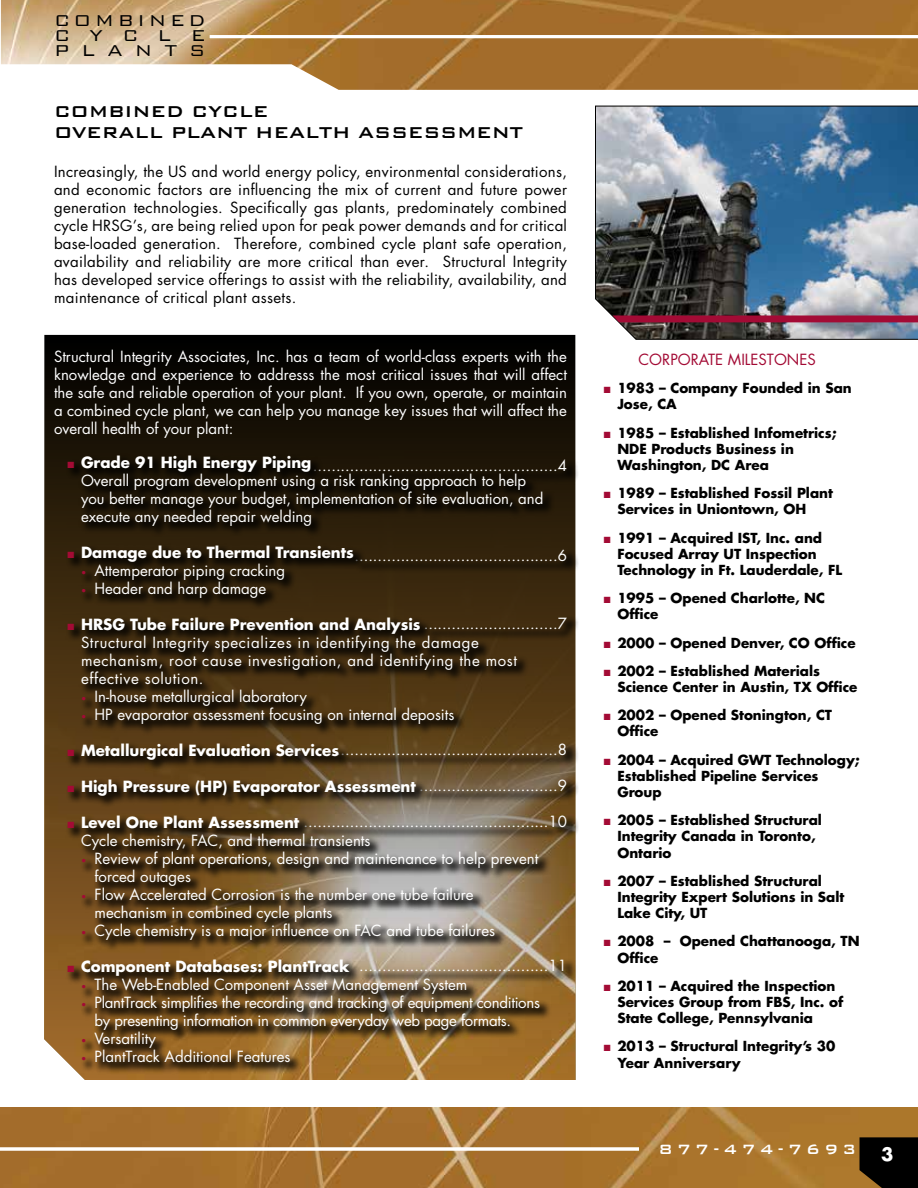
<style>
.page{position:relative;width:918px;height:1188px;background:#fff}
.page>*{position:absolute;margin:0;border:0;box-sizing:border-box;transform-origin:0 0}
.t1{font:500 21px/21px "Bank Gothic";letter-spacing:-.01em;color:#000}
.t2{font:300 21px/15px "Bank Gothic";letter-spacing:.58em;color:#000;text-align:justify}
.t3{font:500 18px "Bank Gothic";letter-spacing:.235em;color:#fff}
.t4{font:700 18px "Futura";color:#fff}
.t5{font:15px/18px "Futura";color:#fff}
.t6{font:15px/18px "Futura";letter-spacing:.02em;color:#000;text-align:justify}
.t7{font:700 15px "Futura";color:#fff}
.t8{font:15px/18px "Futura";letter-spacing:.04em;color:#fff}
.t9{font:15px/18px "Futura";letter-spacing:-.02em;color:#fff}
.t10{font:15px "Futura";color:#a30b35}
.t11{font:700 13.5px/16.2px "Futura";color:#000}
.s1{color:#a30b35}
.s2{font-size:9px;color:#a30b35}
.s3{font-weight:400}
.s4{font-weight:700}
</style>
<div class="page">
<img style="left:1px;top:0;width:917px;height:90px">
<img style="left:0;top:1108px;width:918px;height:80px">
<svg style="left:44px;top:335px;width:531px;height:116px;background:#0d0903"></svg>
<img style="left:44px;top:451px;width:531px;height:629px">
<div style="left:303px;top:458px;width:276px;height:526px;background:#000;opacity:.75"></div>
<div style="left:65px;top:453px;width:490px;height:621px;background:#000;opacity:.75"></div>
<hr style="left:0;top:1148px;width:639px;height:2px;background:#fff">
<hr style="left:210px;top:35px;width:708px;height:3px;background:#fff">
<img style="left:595px;top:106px;width:323px;height:234px">
<svg style="left:612px;top:315px;width:306px;height:7px;background:#9e1339"></svg>
<svg style="left:860px;top:1137px;width:58px;height:51px;background:#0c0803"></svg>
<h1 class="t2" style="left:54px;top:11px;width:153px">COMBINED CYCLE PLANTS</h1>
<h3 class="t1" style="left:54px;top:99px;width:471px">COMBINED CYCLE<br>OVERALL PLANT HEALTH ASSESSMENT</h3>
<p class="t6" style="left:54px;top:163px;width:515px">Increasingly, the US and world energy policy, environmental considerations, and economic factors are influencing the mix of current and future power generation technologies. Specifically gas plants, predominately combined cycle HRSG’s, are being relied upon for peak power demands and for critical base-loaded generation. Therefore, combined cycle plant safe operation, availability and reliability are more critical than ever. Structural Integrity has developed service offerings to assist with the reliability, availability, and maintenance of critical plant assets.</p>
<p class="t5" style="left:54px;top:348px;width:515px;text-align:justify">Structural Integrity Associates, Inc. has a team of world-class experts with the knowledge and experience to addresss the most critical issues that will affect the safe and reliable operation of your plant. If you own, operate, or maintain a combined cycle plant, we can help you manage key issues that will affect the overall health of your plant:</p>
<h5 class="t7" style="left:68px;top:452px;width:245px"><span class="s1">■</span> Grade 91 High Energy Piping</h5>
<p class="t5" style="left:81px;top:471px;width:464px">Overall program development using a risk ranking approach to help you better manage your budget, implementation of site evaluation, and execute any needed repair welding</p>
<p class="t7" style="left:68px;top:542px;width:288px"><span class="s1">■</span> Damage due to Thermal Transients</p>
<p class="t5" style="left:81px;top:561px;width:206px"><span class="s2">•</span> Attemperator piping cracking</p>
<p class="t5" style="left:81px;top:579px;width:187px"><span class="s2">•</span> Header and harp damage</p>
<p class="t8" style="left:81px;top:633px;width:438px">Structural Integrity specializes in identifying the damage mechanism, root cause investigation, and identifying the most effective solution.</p>
<p class="t5" style="left:81px;top:687px;width:228px"><span class="s2">•</span> In-house metallurgical laboratory</p>
<p class="t5" style="left:81px;top:705px;width:375px"><span class="s2">•</span> HP evaporator assessment focusing on internal deposits</p>
<p class="t7" style="left:68px;top:740px;width:273px"><span class="s1">■</span> Metallurgical Evaluation Services</p>
<p class="t5" style="left:313px;top:457px;width:256px">.....................................................4</p>
<p class="t5" style="left:354px;top:547px;width:214px">............................................6</p>
<p class="t7" style="left:68px;top:614px;width:501px"><span class="s1">■</span> HRSG Tube Failure Prevention and Analysis <span class="s3">.............................7</span></p>
<p class="t5" style="left:336px;top:741px;width:232px">................................................8</p>
<p class="t7" style="left:68px;top:776px;width:501px"><span class="s1">■</span> High Pressure (HP) Evaporator Assessment <span class="s3">..............................9</span></p>
<p class="t5" style="left:68px;top:813px;width:501px"><span class="s1">■</span> <span class="s4">Level One Plant Assessment</span> .....................................................10</p>
<p class="t5" style="left:81px;top:831px;width:291px">Cycle chemistry, FAC, and thermal transients</p>
<p class="t5" style="left:94px;top:849px;width:445px;text-indent:-14px"><span class="s2">•</span> Review of plant operations, design and maintenance to help prevent forced outages</p>
<p class="t5" style="left:94px;top:885px;width:381px;text-indent:-14px"><span class="s2">•</span> Flow Accelerated Corrosion is the number one tube failure mechanism in combined cycle plants</p>
<p class="t5" style="left:81px;top:921px;width:416px"><span class="s2">•</span> Cycle chemistry is a major influence on FAC and tube failures</p>
<p class="t7" style="left:68px;top:956px;width:284px"><span class="s1">■</span> Component Databases: PlantTrack</p>
<p class="t5" style="left:81px;top:975px;width:388px"><span class="s2">•</span> The Web-Enabled Component Asset Management System</p>
<p class="t9" style="left:94px;top:993px;width:447px;text-indent:-14px"><span class="s2">•</span> PlantTrack simplifies the recording and tracking of equipment conditions by presenting information in common everyday web page formats.</p>
<p class="t5" style="left:81px;top:1029px;width:77px"><span class="s2">•</span> Versatility</p>
<p class="t5" style="left:81px;top:1047px;width:211px"><span class="s2">•</span> PlantTrack Additional Features</p>
<p class="t5" style="left:359px;top:957px;width:209px">.........................................11</p>
<p class="t10" style="left:639px;top:350px;width:179px">CORPORATE MILESTONES</p>
<p class="t11" style="left:617px;top:380px;width:236px;text-indent:-13px"><span class="s1">■</span> 1983 – Company Founded in San<br>Jose, CA</p>
<p class="t11" style="left:617px;top:424px;width:220px;text-indent:-13px"><span class="s1">■</span> 1985 – Established Infometrics;<br>NDE Products Business in<br>Washington, DC Area</p>
<p class="t11" style="left:617px;top:485px;width:217px;text-indent:-13px"><span class="s1">■</span> 1989 – Established Fossil Plant<br>Services in Uniontown, OH</p>
<p class="t11" style="left:617px;top:529px;width:226px;text-indent:-13px"><span class="s1">■</span> 1991 – Acquired IST, Inc. and<br>Focused Array UT Inspection<br>Technology in Ft. Lauderdale, FL</p>
<p class="t11" style="left:617px;top:590px;width:209px;text-indent:-13px"><span class="s1">■</span> 1995 – Opened Charlotte, NC<br>Office</p>
<p class="t11" style="left:604px;top:634px;width:253px"><span class="s1">■</span> 2000 – Opened Denver, CO Office</p>
<p class="t11" style="left:617px;top:662px;width:242px;text-indent:-13px"><span class="s1">■</span> 2002 – Established Materials<br>Science Center in Austin, TX Office</p>
<p class="t11" style="left:617px;top:707px;width:216px;text-indent:-13px"><span class="s1">■</span> 2002 – Opened Stonington, CT<br>Office</p>
<p class="t11" style="left:617px;top:751px;width:244px;text-indent:-13px"><span class="s1">■</span> 2004 – Acquired GWT Technology;<br>Established Pipeline Services<br>Group</p>
<p class="t11" style="left:617px;top:812px;width:206px;text-indent:-13px"><span class="s1">■</span> 2005 – Established Structural<br>Integrity Canada in Toronto,<br>Ontario</p>
<p class="t11" style="left:617px;top:872px;width:229px;text-indent:-13px"><span class="s1">■</span> 2007 – Established Structural<br>Integrity Expert Solutions in Salt<br>Lake City, UT</p>
<p class="t11" style="left:617px;top:933px;width:244px;text-indent:-13px"><span class="s1">■</span> 2008 – Opened Chattanooga, TN<br>Office</p>
<p class="t11" style="left:617px;top:977px;width:227px;text-indent:-13px"><span class="s1">■</span> 2011 – Acquired the Inspection<br>Services Group from FBS, Inc. of<br>State College, Pennsylvania</p>
<p class="t11" style="left:617px;top:1038px;width:219px;text-indent:-13px"><span class="s1">■</span> 2013 – Structural Integrity’s 30<br>Year Anniversary</p>
<p class="t3" style="left:659px;top:1136px;width:199px">877-474-7693</p>
<p class="t4" style="left:881px;top:1142px;width:14px">3</p>
</div>
